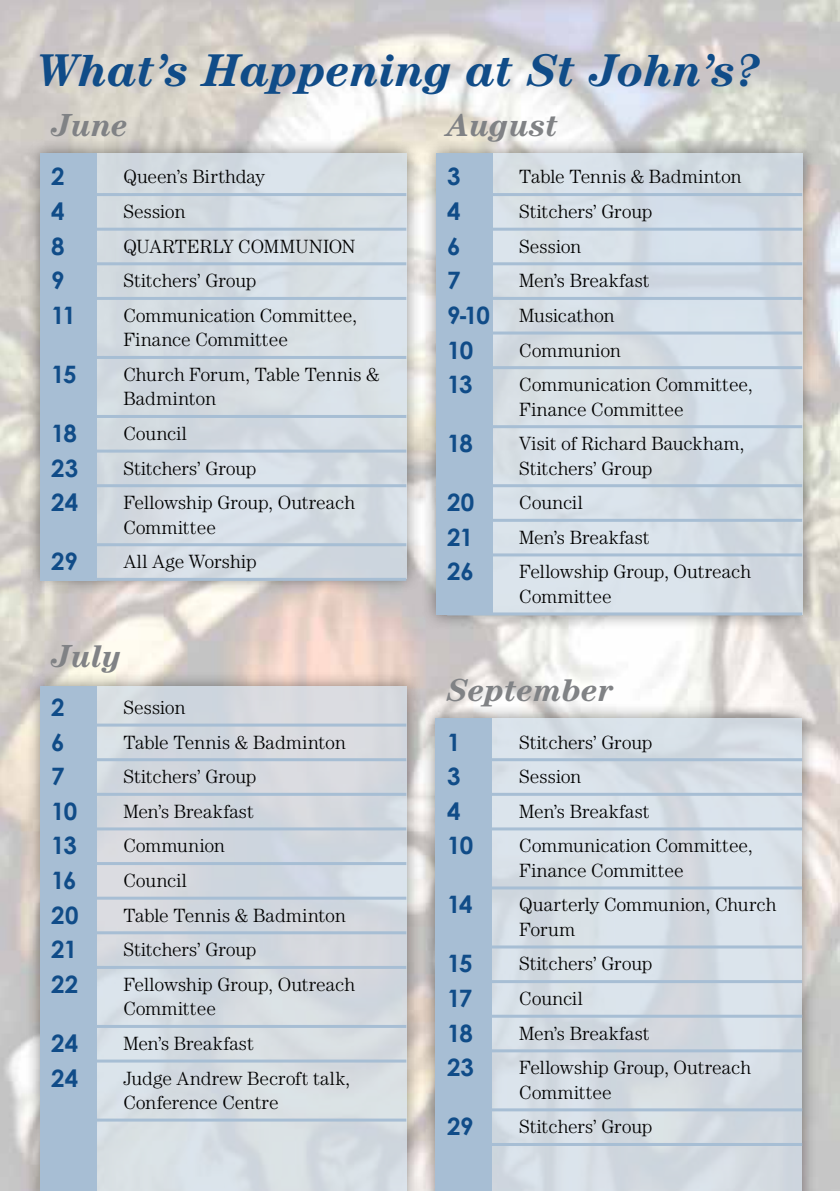
<style>
.page{position:relative;width:840px;height:1191px;background:#fff}
.page>*{position:absolute;margin:0;border:0;box-sizing:border-box;transform-origin:0 0}
.t1{font:italic 700 46px "Century";color:#104c88}
.t2{font:italic 700 32px "Century";color:#808285}
.t3{font:700 24px "Century Gothic";letter-spacing:-.04em;color:#104c88}
.t4{font:300 19.2px/24.4px "Century";color:#000}
.s1{font-family:"Century Gothic";font-weight:700;font-size:24px;color:#104c88}
</style>
<div class="page">
<div style="left:419px;top:137px;width:398px;height:493px;background:#000;opacity:.6"></div>
<div style="left:436px;top:153px;width:366px;height:462px;background:#d7e0e7"></div>
<div style="left:436px;top:153px;width:56px;height:462px;background:#a7bed4"></div>
<div style="left:24px;top:670px;width:397px;height:521px;background:#000;opacity:.6"></div>
<div style="left:40px;top:686px;width:366px;height:505px;background:#d6dadf"></div>
<div style="left:418px;top:702px;width:398px;height:489px;background:#000;opacity:.6"></div>
<div style="left:435px;top:718px;width:366px;height:473px;background:#d8dfe6"></div>
<div style="left:40px;top:686px;width:57px;height:505px;background:#a7bed4"></div>
<div style="left:435px;top:718px;width:56px;height:473px;background:#a7bed4"></div>
<div style="left:24px;top:137px;width:397px;height:457px;background:#000;opacity:.6"></div>
<div style="left:40px;top:153px;width:366px;height:426px;background:#d0dce7"></div>
<div style="left:40px;top:153px;width:57px;height:428px;background:#a7bed4"></div>
<hr style="left:51px;top:193px;width:355px;height:3px;background:#a7bed4">
<hr style="left:51px;top:228px;width:355px;height:3px;background:#a7bed4">
<hr style="left:51px;top:262px;width:355px;height:3px;background:#a7bed4">
<hr style="left:51px;top:297px;width:355px;height:3px;background:#a7bed4">
<hr style="left:51px;top:356px;width:355px;height:3px;background:#a7bed4">
<hr style="left:51px;top:415px;width:355px;height:3px;background:#a7bed4">
<hr style="left:51px;top:449px;width:355px;height:3px;background:#a7bed4">
<hr style="left:51px;top:484px;width:355px;height:3px;background:#a7bed4">
<hr style="left:51px;top:543px;width:355px;height:3px;background:#a7bed4">
<hr style="left:51px;top:578px;width:355px;height:3px;background:#a7bed4">
<hr style="left:51px;top:723px;width:355px;height:3px;background:#a7bed4">
<hr style="left:51px;top:758px;width:355px;height:3px;background:#a7bed4">
<hr style="left:51px;top:793px;width:355px;height:3px;background:#a7bed4">
<hr style="left:51px;top:827px;width:355px;height:3px;background:#a7bed4">
<hr style="left:51px;top:862px;width:355px;height:3px;background:#a7bed4">
<hr style="left:51px;top:896px;width:355px;height:3px;background:#a7bed4">
<hr style="left:51px;top:931px;width:355px;height:3px;background:#a7bed4">
<hr style="left:51px;top:966px;width:355px;height:3px;background:#a7bed4">
<hr style="left:51px;top:1025px;width:355px;height:3px;background:#a7bed4">
<hr style="left:51px;top:1059px;width:355px;height:3px;background:#a7bed4">
<hr style="left:51px;top:1118px;width:355px;height:3px;background:#a7bed4">
<hr style="left:447px;top:193px;width:354px;height:3px;background:#a7bed4">
<hr style="left:447px;top:228px;width:354px;height:3px;background:#a7bed4">
<hr style="left:447px;top:262px;width:354px;height:3px;background:#a7bed4">
<hr style="left:447px;top:297px;width:354px;height:3px;background:#a7bed4">
<hr style="left:447px;top:331px;width:354px;height:3px;background:#a7bed4">
<hr style="left:447px;top:366px;width:354px;height:3px;background:#a7bed4">
<hr style="left:447px;top:425px;width:354px;height:3px;background:#a7bed4">
<hr style="left:447px;top:484px;width:354px;height:3px;background:#a7bed4">
<hr style="left:447px;top:519px;width:354px;height:3px;background:#a7bed4">
<hr style="left:447px;top:553px;width:354px;height:3px;background:#a7bed4">
<hr style="left:447px;top:612px;width:354px;height:3px;background:#a7bed4">
<hr style="left:447px;top:758px;width:354px;height:3px;background:#a7bed4">
<hr style="left:447px;top:793px;width:354px;height:3px;background:#a7bed4">
<hr style="left:447px;top:827px;width:354px;height:3px;background:#a7bed4">
<hr style="left:447px;top:886px;width:354px;height:3px;background:#a7bed4">
<hr style="left:447px;top:945px;width:354px;height:3px;background:#a7bed4">
<hr style="left:447px;top:980px;width:354px;height:3px;background:#a7bed4">
<hr style="left:447px;top:1014px;width:354px;height:3px;background:#a7bed4">
<hr style="left:447px;top:1049px;width:354px;height:3px;background:#a7bed4">
<hr style="left:447px;top:1108px;width:354px;height:3px;background:#a7bed4">
<hr style="left:447px;top:1143px;width:354px;height:3px;background:#a7bed4">
<h1 class="t1" style="left:37px;top:44px;width:724px">What’s Happening at St John’s?</h1>
<h2 class="t2" style="left:51px;top:107px;width:79px">June</h2>
<p class="t3" style="left:51px;top:162px;width:15px">2</p>
<p class="t4" style="left:123px;top:164px;width:143px">Queen’s Birthday</p>
<p class="t3" style="left:51px;top:196px;width:15px">4</p>
<p class="t4" style="left:123px;top:199px;width:63px">Session</p>
<p class="t3" style="left:51px;top:231px;width:15px">8</p>
<p class="t4" style="left:123px;top:234px;width:233px">QUARTERLY COMMUNION</p>
<p class="t3" style="left:51px;top:265px;width:15px">9</p>
<p class="t4" style="left:123px;top:268px;width:135px">Stitchers’ Group</p>
<p class="t3" style="left:51px;top:300px;width:26px">11</p>
<p class="t4" style="left:123px;top:303px;width:235px">Communication Committee,<br>Finance Committee</p>
<p class="t3" style="left:51px;top:359px;width:27px">15</p>
<p class="t4" style="left:123px;top:362px;width:258px">Church Forum, Table Tennis &amp;<br>Badminton</p>
<p class="t3" style="left:51px;top:418px;width:27px">18</p>
<p class="t4" style="left:123px;top:421px;width:65px">Council</p>
<p class="t3" style="left:51px;top:453px;width:28px">23</p>
<p class="t4" style="left:123px;top:455px;width:135px">Stitchers’ Group</p>
<p class="t3" style="left:51px;top:487px;width:28px">24</p>
<p class="t4" style="left:123px;top:490px;width:233px">Fellowship Group, Outreach<br>Committee</p>
<p class="t3" style="left:51px;top:546px;width:28px">29</p>
<p class="t4" style="left:123px;top:549px;width:135px">All Age Worship</p>
<h2 class="t2" style="left:447px;top:107px;width:113px">August</h2>
<p class="t3" style="left:447px;top:162px;width:15px">3</p>
<p class="t4" style="left:519px;top:164px;width:224px">Table Tennis &amp; Badminton</p>
<p class="t3" style="left:447px;top:196px;width:15px">4</p>
<p class="t4" style="left:519px;top:199px;width:135px">Stitchers’ Group</p>
<p class="t3" style="left:447px;top:231px;width:15px">6</p>
<p class="t4" style="left:519px;top:234px;width:63px">Session</p>
<p class="t3" style="left:447px;top:265px;width:15px">7</p>
<p class="t4" style="left:447px;top:263px;width:204px;line-height:34.6px;text-indent:72px">Men’s Breakfast<br><span class="s1">9-10</span> Musicathon</p>
<p class="t3" style="left:447px;top:335px;width:27px">10</p>
<p class="t4" style="left:519px;top:337px;width:103px">Communion</p>
<p class="t3" style="left:447px;top:369px;width:27px">13</p>
<p class="t4" style="left:519px;top:372px;width:235px">Communication Committee,<br>Finance Committee</p>
<p class="t3" style="left:447px;top:428px;width:27px">18</p>
<p class="t4" style="left:519px;top:431px;width:226px">Visit of Richard Bauckham,<br>Stitchers’ Group</p>
<p class="t3" style="left:447px;top:487px;width:29px">20</p>
<p class="t4" style="left:519px;top:490px;width:65px">Council</p>
<p class="t3" style="left:447px;top:522px;width:28px">21</p>
<p class="t4" style="left:519px;top:525px;width:132px">Men’s Breakfast</p>
<p class="t3" style="left:447px;top:556px;width:28px">26</p>
<p class="t4" style="left:519px;top:559px;width:233px">Fellowship Group, Outreach<br>Committee</p>
<h2 class="t2" style="left:51px;top:637px;width:72px">July</h2>
<p class="t3" style="left:51px;top:692px;width:15px">2</p>
<p class="t4" style="left:123px;top:695px;width:63px">Session</p>
<p class="t3" style="left:51px;top:726px;width:15px">6</p>
<p class="t4" style="left:123px;top:729px;width:224px">Table Tennis &amp; Badminton</p>
<p class="t3" style="left:51px;top:761px;width:15px">7</p>
<p class="t4" style="left:123px;top:764px;width:135px">Stitchers’ Group</p>
<p class="t3" style="left:51px;top:796px;width:27px">10</p>
<p class="t4" style="left:123px;top:798px;width:132px">Men’s Breakfast</p>
<p class="t3" style="left:51px;top:830px;width:27px">13</p>
<p class="t4" style="left:123px;top:833px;width:103px">Communion</p>
<p class="t3" style="left:51px;top:865px;width:27px">16</p>
<p class="t4" style="left:123px;top:868px;width:65px">Council</p>
<p class="t3" style="left:51px;top:900px;width:29px">20</p>
<p class="t4" style="left:123px;top:902px;width:224px">Table Tennis &amp; Badminton</p>
<p class="t3" style="left:51px;top:934px;width:28px">21</p>
<p class="t4" style="left:123px;top:937px;width:135px">Stitchers’ Group</p>
<p class="t3" style="left:51px;top:969px;width:29px">22</p>
<p class="t4" style="left:123px;top:971px;width:233px">Fellowship Group, Outreach<br>Committee</p>
<p class="t3" style="left:51px;top:1028px;width:28px">24</p>
<p class="t4" style="left:123px;top:1031px;width:132px">Men’s Breakfast</p>
<p class="t3" style="left:51px;top:1062px;width:28px">24</p>
<p class="t4" style="left:123px;top:1065px;width:228px">Judge Andrew Becroft talk,<br>Conference Centre</p>
<h2 class="t2" style="left:447px;top:672px;width:168px">September</h2>
<p class="t3" style="left:447px;top:726px;width:15px">1</p>
<p class="t4" style="left:519px;top:729px;width:135px">Stitchers’ Group</p>
<p class="t3" style="left:447px;top:761px;width:15px">3</p>
<p class="t4" style="left:519px;top:764px;width:63px">Session</p>
<p class="t3" style="left:447px;top:796px;width:15px">4</p>
<p class="t4" style="left:519px;top:798px;width:132px">Men’s Breakfast</p>
<p class="t3" style="left:447px;top:830px;width:27px">10</p>
<p class="t4" style="left:519px;top:833px;width:235px">Communication Committee,<br>Finance Committee</p>
<p class="t3" style="left:447px;top:889px;width:27px">14</p>
<p class="t4" style="left:519px;top:892px;width:258px">Quarterly Communion, Church<br>Forum</p>
<p class="t3" style="left:447px;top:948px;width:27px">15</p>
<p class="t4" style="left:519px;top:951px;width:135px">Stitchers’ Group</p>
<p class="t3" style="left:447px;top:983px;width:27px">17</p>
<p class="t4" style="left:519px;top:986px;width:65px">Council</p>
<p class="t3" style="left:447px;top:1018px;width:27px">18</p>
<p class="t4" style="left:519px;top:1020px;width:132px">Men’s Breakfast</p>
<p class="t3" style="left:447px;top:1052px;width:28px">23</p>
<p class="t4" style="left:519px;top:1055px;width:233px">Fellowship Group, Outreach<br>Committee</p>
<p class="t3" style="left:447px;top:1111px;width:28px">29</p>
<p class="t4" style="left:519px;top:1114px;width:135px">Stitchers’ Group</p>
</div>
